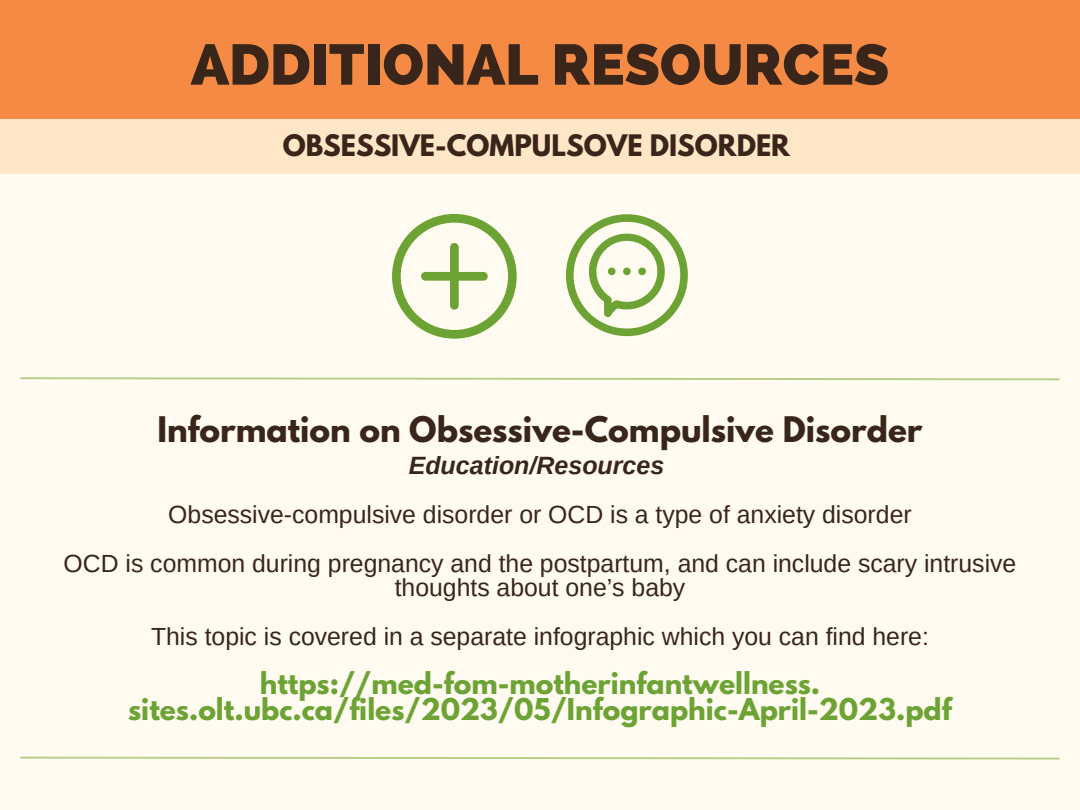
<style>
.page{position:relative;width:1080px;height:810px;background:#fffbf0}
.page>*{position:absolute;margin:0;border:0;box-sizing:border-box;transform-origin:0 0}
.t1{font:800 57px "Raleway";color:#39251a}
.t2{font:700 31.25px "League Spartan";color:#39251a}
.t3{font:700 26.62px "League Spartan";color:#6da334}
.t4{font:700 26.25px "League Spartan";color:#39251a}
.t5{font:italic 700 25px "Arimo";color:#39251a}
.t6{font:24.75px/24.4px "Arimo";color:#39251a;text-align:center}
</style>
<div class="page">
<div style="left:0;top:101px;width:1080px;height:73px;background:#ffe6c7"></div>
<div style="left:0;top:0;width:1080px;height:119px;background:#f58a45"></div>
<svg style="left:20px;top:377px;width:1040px;height:4px"></svg>
<svg style="left:20px;top:756px;width:1040px;height:4px"></svg>
<svg style="left:566px;top:214px;width:122px;height:122px"></svg>
<svg style="left:392px;top:214px;width:125px;height:125px"></svg>
<div style="left:421px;top:272px;width:67px;height:9px;background:#6da334;border-radius:4px"></div>
<div style="left:450px;top:243px;width:9px;height:67px;background:#6da334;border-radius:4px"></div>
<p class="t1" style="left:191px;top:31px;width:700px">ADDITIONAL RESOURCES</p>
<p class="t4" style="left:283px;top:133px;width:509px">OBSESSIVE-COMPULSOVE DISORDER</p>
<p class="t2" style="left:157px;top:413px;width:767px">Information on Obsessive-Compulsive Disorder</p>
<p class="t5" style="left:409px;top:452px;width:257px">Education/Resources</p>
<p class="t6" style="left:168px;top:502px;width:745px">Obsessive-compulsive disorder or OCD is a type of anxiety disorder</p>
<p class="t6" style="left:64px;top:551px;width:954px">OCD is common during pregnancy and the postpartum, and can include scary intrusive thoughts about one’s baby</p>
<p class="t6" style="left:151px;top:624px;width:779px">This topic is covered in a separate infographic which you can find here:</p>
<p class="t3" style="left:260px;top:670px;width:562px">https://med-fom-motherinfantwellness.</p>
<p class="t3" style="left:128px;top:696px;width:825px">sites.olt.ubc.ca/files/2023/05/Infographic-April-2023.pdf</p>
</div>
